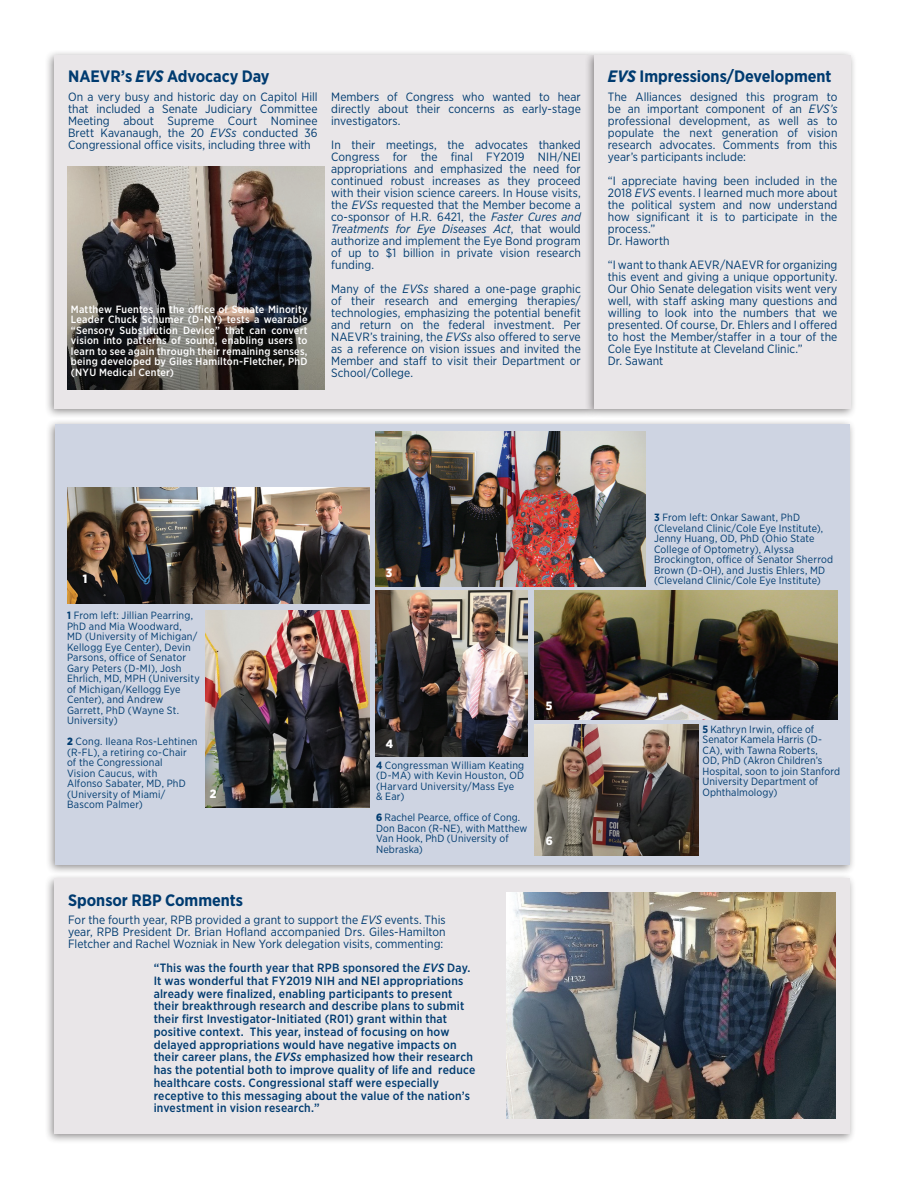
<style>
.page{position:relative;width:905px;height:1188px;background:#fff}
.page>*{position:absolute;margin:0;border:0;box-sizing:border-box;transform-origin:0 0}
.Body_Text{font:700 16.5px "Gotham Narrow";letter-spacing:-.005em;color:#003b70}
.t1{font:12px/12px "Gotham Narrow";letter-spacing:.005em;color:#003b70;text-align:justify}
.Body_Text-2{font:500 12px/12.8px "Gotham Narrow";letter-spacing:.015em;color:#003b70}
.t2{font:900 12px "Gotham Narrow";color:#fff}
.Body_Text-3{font:10.5px/10.5px "Gotham Narrow";letter-spacing:.015em;color:#003b70}
.Body_Text-4{font:500 10.5px/10.5px "Gotham Narrow";letter-spacing:.02em;color:#fff;text-align:justify}
.s1{font-style:italic}
.s2{font-weight:700}
.s3{font-weight:900}
</style>
<div class="page">
<div style="left:45px;top:418px;width:811px;height:457px;background:#231f20;opacity:.5"></div>
<div style="left:55px;top:424px;width:795px;height:441px;background:#ced4e2"></div>
<div style="left:44px;top:49px;width:556px;height:370px;background:#231f20;opacity:.5"></div>
<div style="left:55px;top:55px;width:539px;height:353px;background:#e9e6e8"></div>
<div style="left:44px;top:873px;width:812px;height:272px;background:#231f20;opacity:.5"></div>
<div style="left:55px;top:879px;width:795px;height:255px;background:#e9e6e8"></div>
<div style="left:583px;top:49px;width:274px;height:370px;background:#231f20;opacity:.5"></div>
<div style="left:594px;top:55px;width:256px;height:353px;background:#e9e6e8"></div>
<img style="left:68px;top:166px;width:256px;height:224px">
<img style="left:506px;top:892px;width:329px;height:227px">
<img style="left:206px;top:611px;width:163px;height:197px">
<img style="left:375px;top:591px;width:152px;height:165px">
<img style="left:534px;top:725px;width:164px;height:130px">
<img style="left:534px;top:591px;width:303px;height:129px">
<img style="left:375px;top:431px;width:270px;height:155px">
<img style="left:67px;top:487px;width:302px;height:116px">
<p class="Body_Text" style="left:68px;top:65px;width:203px">NAEVR’s <span class="s1">EVS</span> Advocacy Day</p>
<p class="t1" style="left:68px;top:90px;width:251px">On a very busy and historic day on Capitol Hill that included a Senate Judiciary Committee Meeting about Supreme Court Nominee Brett Kavanaugh, the 20 <span class="s1">EVSs</span> conducted 36<br>Congressional office visits, including three with</p>
<p class="t1" style="left:331px;top:90px;width:251px">Members of Congress who wanted to hear directly about their concerns as early-stage investigators.</p>
<p class="t1" style="left:331px;top:138px;width:251px">In their meetings, the advocates thanked Congress for the final FY2019 NIH/NEI appropriations and emphasized the need for continued robust increases as they proceed with their vision science careers. In House visits, the <span class="s1">EVSs</span> requested that the Member become a co-sponsor of H.R. 6421, the <span class="s1">Faster Cures and Treatments for Eye Diseases Act</span>, that would authorize and implement the Eye Bond program of up to $1 billion in private vision research funding.</p>
<p class="t1" style="left:331px;top:282px;width:251px">Many of the <span class="s1">EVSs</span> shared a one-page graphic of their research and emerging therapies/ technologies, emphasizing the potential benefit and return on the federal investment. Per NAEVR’s training, the <span class="s1">EVSs</span> also offered to serve as a reference on vision issues and invited the Member and staff to visit their Department or School/College.</p>
<p class="Body_Text-4" style="left:71px;top:304px;width:238px">Matthew Fuentes in the office of Senate Minority Leader Chuck Schumer (D-NY) tests a wearable “Sensory Substitution Device” that can convert vision into patterns of sound, enabling users to learn to see again through their remaining senses, being developed by Giles Hamilton-Fletcher, PhD (NYU Medical Center)</p>
<p class="Body_Text" style="left:608px;top:65px;width:225px"><span class="s1">EVS</span> Impressions/Development</p>
<p class="t1" style="left:608px;top:90px;width:231px">The Alliances designed this program to be an important component of an <span class="s1">EVS’s </span>professional development, as well as to populate the next generation of vision research advocates. Comments from this year’s participants include:</p>
<p class="t1" style="left:608px;top:174px;width:231px">“I appreciate having been included in the 2018 <span class="s1">EVS</span> events. I learned much more about the political system and now understand how significant it is to participate in the process.”</p>
<p class="t1" style="left:608px;top:234px;width:63px">Dr. Haworth</p>
<p class="t1" style="left:608px;top:258px;width:231px">“I want to thank AEVR/NAEVR for organizing this event and giving a unique opportunity.<br>Our Ohio Senate delegation visits went very well, with staff asking many questions and willing to look into the numbers that we presented. Of course, Dr. Ehlers and I offered to host the Member/staffer in a tour of the Cole Eye Institute at Cleveland Clinic.”</p>
<p class="t1" style="left:608px;top:354px;width:57px">Dr. Sawant</p>
<p class="t2" style="left:83px;top:571px;width:6px">1</p>
<p class="Body_Text-3" style="left:67px;top:610px;width:134px"><span class="s2">1</span> From left: Jillian Pearring,<br>PhD and Mia Woodward,<br>MD (University of Michigan/<br>Kellogg Eye Center), Devin<br>Parsons, office of Senator<br>Gary Peters (D-MI), Josh<br>Ehrlich, MD, MPH (University of Michigan/Kellogg Eye<br>Center), and Andrew<br>Garrett, PhD (Wayne St.<br>University)</p>
<p class="Body_Text-3" style="left:67px;top:736px;width:132px"><span class="s3">2</span> Cong. Ileana Ros-Lehtinen (R-FL), a retiring co-Chair of the Congressional<br>Vision Caucus, with<br>Alfonso Sabater, MD, PhD (University of Miami/<br>Bascom Palmer)</p>
<p class="t2" style="left:210px;top:786px;width:8px">2</p>
<p class="Body_Text" style="left:68px;top:890px;width:176px">Sponsor RBP Comments</p>
<p class="t2" style="left:386px;top:565px;width:8px">3</p>
<p class="t2" style="left:386px;top:735px;width:9px">4</p>
<p class="Body_Text-3" style="left:376px;top:760px;width:150px"><span class="s2">4</span> Congressman William Keating (D-MA) with Kevin Houston, OD (Harvard University/Mass Eye<br>&amp; Ear)</p>
<p class="Body_Text-3" style="left:376px;top:812px;width:153px"><span class="s3">6</span> Rachel Pearce, office of Cong.<br>Don Bacon (R-NE), with Matthew<br>Van Hook, PhD (University of<br>Nebraska)</p>
<p class="t1" style="left:68px;top:914px;width:379px">For the fourth year, RPB provided a grant to support the <span class="s1">EVS</span> events. This year, RPB President Dr. Brian Hofland accompanied Drs. Giles-Hamilton Fletcher and Rachel Wozniak in New York delegation visits, commenting:</p>
<p class="Body_Text-2" style="left:154px;top:961px;width:323px">“This was the fourth year that RPB sponsored the <span class="s1">EVS</span> Day.<br>It was wonderful that FY2019 NIH and NEI appropriations already were finalized, enabling participants to present their breakthrough research and describe plans to submit their first Investigator-Initiated (R01) grant within that positive context. This year, instead of focusing on how delayed appropriations would have negative impacts on their career plans, the <span class="s1">EVSs</span> emphasized how their research has the potential both to improve quality of life and reduce healthcare costs. Congressional staff were especially receptive to this messaging about the value of the nation’s investment in vision research.”</p>
<p class="t2" style="left:546px;top:698px;width:8px">5</p>
<p class="t2" style="left:546px;top:833px;width:9px">6</p>
<p class="Body_Text-3" style="left:654px;top:512px;width:181px"><span class="s2">3</span> From left: Onkar Sawant, PhD (Cleveland Clinic/Cole Eye Institute), Jenny Huang, OD, PhD (Ohio State College of Optometry), Alyssa Brockington, office of Senator Sherrod Brown (D-OH), and Justis Ehlers, MD (Cleveland Clinic/Cole Eye Institute)</p>
<p class="Body_Text-3" style="left:702px;top:724px;width:139px"><span class="s2">5</span> Kathryn Irwin, office of<br>Senator Kamela Harris (D-<br>CA), with Tawna Roberts,<br>OD, PhD (Akron Children’s<br>Hospital, soon to join Stanford<br>University Department of<br>Ophthalmology)</p>
</div>
